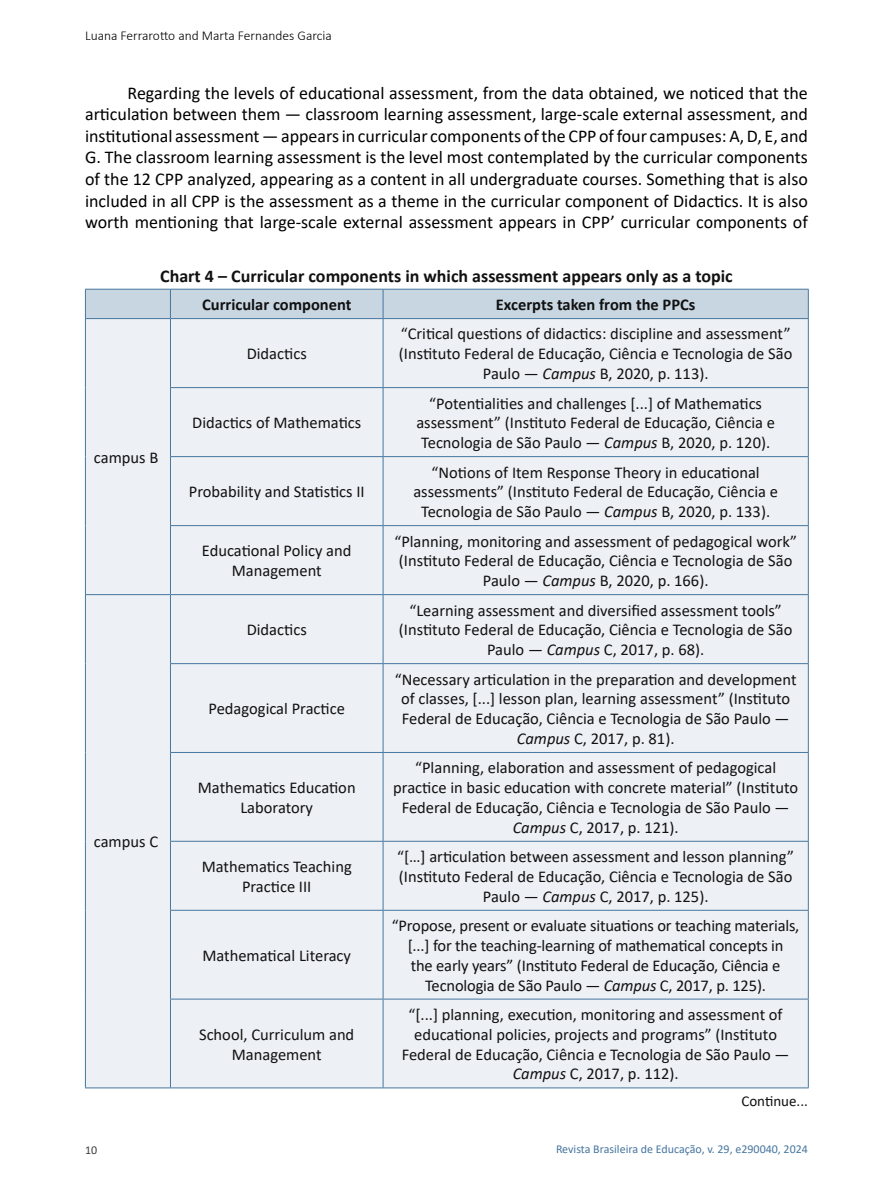
<style>
.page{position:relative;width:893px;height:1191px;background:#fff}
.page>*{position:absolute;margin:0;border:0;box-sizing:border-box;transform-origin:0 0}
.t1{font:18px/21.6px "Calibri";color:#000;text-align:justify}
.t2{font:700 18px "Calibri";color:#111}
.t3{font:16.5px/19.8px "Calibri";color:#111;text-align:center}
.t4{font:700 16.5px "Calibri";color:#111}
.t5{font:15px "Calibri";color:#111}
.t6{font:300 13.5px "Calibri";color:#000}
.t7{font:12px "Calibri";color:#47769f}
.t8{font:12px "Calibri";color:#414042}
.s1{font-style:italic}
</style>
<div class="page">
<div style="left:86px;top:319px;width:722px;height:768px;background:#edf1f5"></div>
<hr style="left:85px;top:319px;width:1px;height:68px;background:#47769f">
<hr style="left:85px;top:387px;width:1px;height:69px;background:#47769f">
<hr style="left:85px;top:456px;width:1px;height:69px;background:#47769f">
<hr style="left:85px;top:525px;width:1px;height:69px;background:#47769f">
<hr style="left:170px;top:319px;width:1px;height:68px;background:#47769f">
<hr style="left:383px;top:319px;width:1px;height:68px;background:#47769f">
<hr style="left:808px;top:319px;width:1px;height:68px;background:#47769f">
<hr style="left:170px;top:387px;width:213px;height:1px;background:#47769f">
<hr style="left:170px;top:388px;width:1px;height:68px;background:#47769f">
<hr style="left:383px;top:387px;width:426px;height:1px;background:#47769f">
<hr style="left:383px;top:388px;width:1px;height:68px;background:#47769f">
<hr style="left:808px;top:388px;width:1px;height:68px;background:#47769f">
<hr style="left:170px;top:456px;width:213px;height:1px;background:#47769f">
<hr style="left:170px;top:457px;width:1px;height:68px;background:#47769f">
<hr style="left:383px;top:456px;width:426px;height:1px;background:#47769f">
<hr style="left:383px;top:457px;width:1px;height:68px;background:#47769f">
<hr style="left:808px;top:457px;width:1px;height:68px;background:#47769f">
<hr style="left:170px;top:525px;width:213px;height:1px;background:#47769f">
<hr style="left:170px;top:526px;width:1px;height:68px;background:#47769f">
<hr style="left:383px;top:525px;width:426px;height:1px;background:#47769f">
<hr style="left:383px;top:526px;width:1px;height:68px;background:#47769f">
<hr style="left:808px;top:526px;width:1px;height:68px;background:#47769f">
<hr style="left:85px;top:594px;width:85px;height:1px;background:#47769f">
<hr style="left:85px;top:595px;width:1px;height:68px;background:#47769f">
<hr style="left:85px;top:663px;width:1px;height:89px;background:#47769f">
<hr style="left:85px;top:752px;width:1px;height:89px;background:#47769f">
<hr style="left:85px;top:841px;width:1px;height:69px;background:#47769f">
<hr style="left:85px;top:910px;width:1px;height:89px;background:#47769f">
<hr style="left:85px;top:999px;width:1px;height:88px;background:#47769f">
<hr style="left:170px;top:594px;width:213px;height:1px;background:#47769f">
<hr style="left:170px;top:595px;width:1px;height:68px;background:#47769f">
<hr style="left:383px;top:594px;width:426px;height:1px;background:#47769f">
<hr style="left:383px;top:595px;width:1px;height:68px;background:#47769f">
<hr style="left:808px;top:595px;width:1px;height:68px;background:#47769f">
<hr style="left:170px;top:663px;width:213px;height:1px;background:#47769f">
<hr style="left:170px;top:664px;width:1px;height:88px;background:#47769f">
<hr style="left:383px;top:663px;width:426px;height:1px;background:#47769f">
<hr style="left:383px;top:664px;width:1px;height:88px;background:#47769f">
<hr style="left:808px;top:664px;width:1px;height:88px;background:#47769f">
<hr style="left:170px;top:752px;width:213px;height:1px;background:#47769f">
<hr style="left:170px;top:753px;width:1px;height:88px;background:#47769f">
<hr style="left:383px;top:752px;width:426px;height:1px;background:#47769f">
<hr style="left:383px;top:753px;width:1px;height:88px;background:#47769f">
<hr style="left:808px;top:753px;width:1px;height:88px;background:#47769f">
<hr style="left:170px;top:841px;width:213px;height:1px;background:#47769f">
<hr style="left:170px;top:841px;width:1px;height:69px;background:#47769f">
<hr style="left:383px;top:841px;width:426px;height:1px;background:#47769f">
<hr style="left:383px;top:841px;width:1px;height:69px;background:#47769f">
<hr style="left:808px;top:841px;width:1px;height:69px;background:#47769f">
<hr style="left:170px;top:910px;width:213px;height:1px;background:#47769f">
<hr style="left:170px;top:910px;width:1px;height:88px;background:#47769f">
<hr style="left:383px;top:910px;width:426px;height:1px;background:#47769f">
<hr style="left:383px;top:910px;width:1px;height:88px;background:#47769f">
<hr style="left:808px;top:910px;width:1px;height:88px;background:#47769f">
<hr style="left:170px;top:998px;width:213px;height:1px;background:#47769f">
<hr style="left:170px;top:999px;width:1px;height:88px;background:#47769f">
<hr style="left:383px;top:998px;width:426px;height:1px;background:#47769f">
<hr style="left:383px;top:999px;width:1px;height:88px;background:#47769f">
<hr style="left:808px;top:999px;width:1px;height:88px;background:#47769f">
<hr style="left:85px;top:1087px;width:85px;height:1px;background:#47769f">
<hr style="left:170px;top:1087px;width:213px;height:1px;background:#47769f">
<hr style="left:383px;top:1087px;width:426px;height:1px;background:#47769f">
<div style="left:85px;top:289px;width:724px;height:29px;background:#c8d6e2"></div>
<hr style="left:85px;top:318px;width:85px;height:1px;background:#47769f">
<hr style="left:170px;top:318px;width:213px;height:1px;background:#47769f">
<hr style="left:383px;top:318px;width:426px;height:1px;background:#47769f">
<p class="t6" style="left:85px;top:27px;width:248px">Luana Ferrarotto and Marta Fernandes Garcia</p>
<p class="t1" style="left:85px;top:81px;width:724px;text-indent:43px">Regarding the levels of educational assessment, from the data obtained, we noticed that the articulation between them — classroom learning assessment, large-scale external assessment, and institutional assessment — appears in curricular components of the CPP of four campuses: A, D, E, and G. The classroom learning assessment is the level most contemplated by the curricular components of the 12 CPP analyzed, appearing as a content in all undergraduate courses. Something that is also included in all CPP is the assessment as a theme in the curricular component of Didactics. It is also worth mentioning that large-scale external assessment appears in CPP’ curricular components of</p>
<p class="t2" style="left:160px;top:264px;width:574px">Chart 4 – Curricular components in which assessment appears only as a topic</p>
<p class="t4" style="left:202px;top:293px;width:151px">Curricular component</p>
<p class="t4" style="left:496px;top:293px;width:201px">Excerpts taken from the PPCs</p>
<p class="t3" style="left:94px;top:447px;width:66px">campus B</p>
<p class="t3" style="left:94px;top:831px;width:66px">campus C</p>
<p class="t3" style="left:247px;top:343px;width:62px">Didactics</p>
<p class="t3" style="left:192px;top:412px;width:171px">Didactics of Mathematics</p>
<p class="t3" style="left:189px;top:481px;width:177px">Probability and Statistics II</p>
<p class="t3" style="left:399px;top:324px;width:395px">“Critical questions of didactics: discipline and assessment” (Instituto Federal de Educação, Ciência e Tecnologia de São<br>Paulo — <span class="s1">Campus</span> B, 2020, p. 113).</p>
<p class="t3" style="left:416px;top:393px;width:360px">“Potentialities and challenges [...] of Mathematics assessment” (Instituto Federal de Educação, Ciência e<br>Tecnologia de São Paulo — <span class="s1">Campus</span> B, 2020, p. 120).</p>
<p class="t3" style="left:413px;top:462px;width:366px">“Notions of Item Response Theory in educational assessments” (Instituto Federal de Educação, Ciência e<br>Tecnologia de São Paulo — <span class="s1">Campus</span> B, 2020, p. 133).</p>
<p class="t3" style="left:202px;top:540px;width:151px">Educational Policy and<br>Management</p>
<p class="t3" style="left:394px;top:531px;width:404px">“Planning, monitoring and assessment of pedagogical work” (Instituto Federal de Educação, Ciência e Tecnologia de São<br>Paulo — <span class="s1">Campus</span> B, 2020, p. 166).</p>
<p class="t3" style="left:247px;top:619px;width:62px">Didactics</p>
<p class="t3" style="left:209px;top:698px;width:138px">Pedagogical Practice</p>
<p class="t3" style="left:198px;top:777px;width:159px">Mathematics Education<br>Laboratory</p>
<p class="t3" style="left:399px;top:600px;width:395px">“Learning assessment and diversified assessment tools” (Instituto Federal de Educação, Ciência e Tecnologia de São<br>Paulo — <span class="s1">Campus</span> C, 2017, p. 68).</p>
<p class="t3" style="left:395px;top:669px;width:403px">“Necessary articulation in the preparation and development of classes, [...] lesson plan, learning assessment” (Instituto Federal de Educação, Ciência e Tecnologia de São Paulo — <span class="s1">Campus</span> C, 2017, p. 81).</p>
<p class="t3" style="left:393px;top:757px;width:406px">“Planning, elaboration and assessment of pedagogical practice in basic education with concrete material” (Instituto Federal de Educação, Ciência e Tecnologia de São Paulo — <span class="s1">Campus</span> C, 2017, p. 121).</p>
<p class="t3" style="left:202px;top:856px;width:152px">Mathematics Teaching<br>Practice III</p>
<p class="t3" style="left:397px;top:846px;width:398px">“[…] articulation between assessment and lesson planning” (Instituto Federal de Educação, Ciência e Tecnologia de São<br>Paulo — <span class="s1">Campus</span> C, 2017, p. 125).</p>
<p class="t3" style="left:202px;top:945px;width:150px">Mathematical Literacy</p>
<p class="t3" style="left:199px;top:1024px;width:157px">School, Curriculum and<br>Management</p>
<p class="t3" style="left:392px;top:915px;width:409px">“Propose, present or evaluate situations or teaching materials, [...] for the teaching-learning of mathematical concepts in<br>the early years” (Instituto Federal de Educação, Ciência e Tecnologia de São Paulo — <span class="s1">Campus</span> C, 2017, p. 125).</p>
<p class="t3" style="left:402px;top:1004px;width:389px">“[...] planning, execution, monitoring and assessment of educational policies, projects and programs” (Instituto Federal de Educação, Ciência e Tecnologia de São Paulo — <span class="s1">Campus</span> C, 2017, p. 112).</p>
<p class="t5" style="left:741px;top:1090px;width:68px">Continue...</p>
<p class="t8" style="left:85px;top:1141px;width:14px">10</p>
<p class="t7" style="left:556px;top:1141px;width:253px">Revista Brasileira de Educação, v. 29, e290040, 2024</p>
</div>
